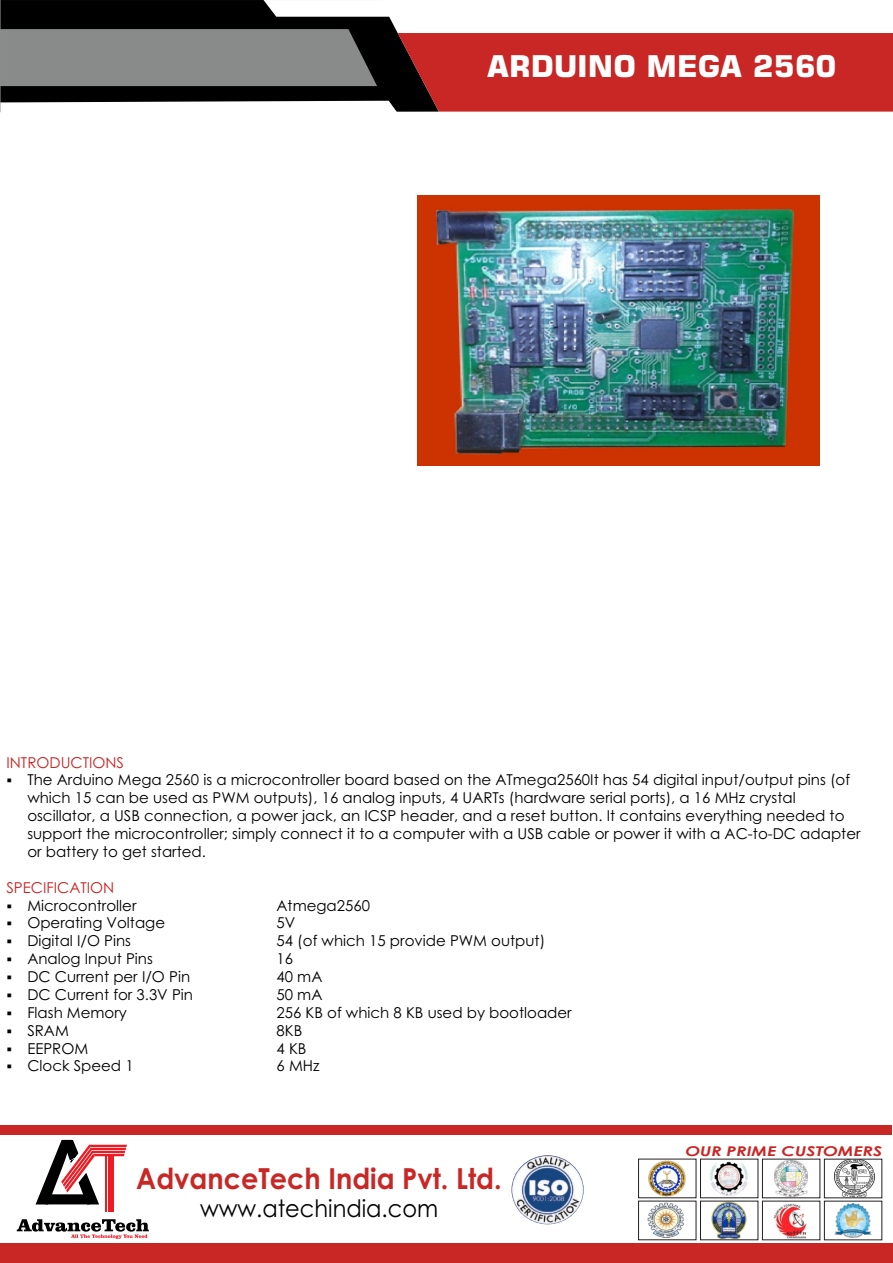
<style>
.page{position:relative;width:893px;height:1263px;background:#fff}
.page>*{position:absolute;margin:0;border:0;box-sizing:border-box;transform-origin:0 0}
.t1{font:700 30px "Square 721 BT";color:#fff}
.t2{font:700 28.95px "Century Gothic";color:#c82725;scale:.94 1}
.t3{font:24px "Century Gothic";color:#000;scale:.94 1}
.t4{font:15px/17.9px "Century Gothic";color:#000}
.t5{font:15px "Century Gothic";color:#c82725}
.t6{font:15px "Century Gothic";color:#c82625}
.t7{font:italic 700 13.5px "Century Gothic";color:#c82725;scale:1.3 1}
</style>
<div class="page">
<div style="left:0;top:0;width:396px;height:29px;background:#000"></div>
<svg style="left:263px;top:0;width:133px;height:17px"></svg>
<svg style="left:0;top:29px;width:893px;height:84px;background:#a15251"></svg>
<img style="left:648px;top:1203px;width:36px;height:34px">
<img style="left:775px;top:1161px;width:33px;height:35px">
<img style="left:710px;top:1161px;width:38px;height:35px">
<img style="left:649px;top:1161px;width:37px;height:35px">
<img style="left:834px;top:1161px;width:40px;height:35px">
<div style="left:824px;top:1159px;width:58px;height:39px;border:1px solid #231f20"></div>
<img style="left:712px;top:1203px;width:35px;height:35px">
<img style="left:773px;top:1203px;width:34px;height:35px">
<img style="left:834px;top:1203px;width:38px;height:35px">
<img style="left:512px;top:1155px;width:72px;height:69px;border-radius:50%">
<svg style="left:17px;top:1219px;width:132px;height:20px"></svg>
<hr style="left:105px;top:1156px;width:2px;height:56px;background:#ed1c24">
<hr style="left:108px;top:1156px;width:1px;height:56px;background:#ed1c24">
<hr style="left:110px;top:1156px;width:2px;height:56px;background:#ed1c24">
<hr style="left:113px;top:1156px;width:1px;height:56px;background:#ed1c24">
<svg style="left:36px;top:1140px;width:91px;height:64px"></svg>
<div style="left:0;top:1244px;width:893px;height:19px;background:#c82725"></div>
<div style="left:0;top:1125px;width:892px;height:10px;background:#c82725"></div>
<img style="left:418px;top:196px;width:401px;height:270px">
<p class="t5" style="left:7px;top:756px;width:119px">INTRODUCTIONS</p>
<h1 class="t1" style="left:487px;top:54px;width:351px">ARDUINO MEGA 2560</h1>
<p class="t4" style="left:27px;top:772px;width:835px;text-indent:-21px">▪ The Arduino Mega 2560 is a microcontroller board based on the ATmega2560It has 54 digital input/output pins (of which 15 can be used as PWM outputs), 16 analog inputs, 4 UARTs (hardware serial ports), a 16 MHz crystal oscillator, a USB connection, a power jack, an ICSP header, and a reset button. It contains everything needed to support the microcontroller; simply connect it to a computer with a USB cable or power it with a AC-to-DC adapter or battery to get started.</p>
<p class="t4" style="left:7px;top:897px;width:132px">▪ Microcontroller</p>
<p class="t4" style="left:277px;top:897px;width:95px">Atmega2560</p>
<p class="t6" style="left:7px;top:881px;width:109px">SPECIFICATION</p>
<p class="t4" style="left:7px;top:915px;width:160px">▪ Operating Voltage</p>
<p class="t4" style="left:277px;top:915px;width:20px">5V</p>
<p class="t4" style="left:7px;top:933px;width:126px">▪ Digital I/O Pins</p>
<p class="t4" style="left:277px;top:933px;width:270px">54 (of which 15 provide PWM output)</p>
<p class="t4" style="left:7px;top:951px;width:148px">▪ Analog Input Pins</p>
<p class="t4" style="left:277px;top:951px;width:18px">16</p>
<p class="t4" style="left:7px;top:969px;width:185px">▪ DC Current per I/O Pin</p>
<p class="t4" style="left:277px;top:969px;width:47px">40 mA</p>
<p class="t4" style="left:7px;top:987px;width:188px">▪ DC Current for 3.3V Pin</p>
<p class="t4" style="left:277px;top:987px;width:47px">50 mA</p>
<p class="t4" style="left:7px;top:1005px;width:122px">▪ Flash Memory</p>
<p class="t4" style="left:277px;top:1005px;width:297px">256 KB of which 8 KB used by bootloader</p>
<p class="t4" style="left:7px;top:1058px;width:129px">▪ Clock Speed 1</p>
<p class="t4" style="left:277px;top:1058px;width:44px">6 MHz</p>
<p class="t4" style="left:7px;top:1023px;width:64px">▪ SRAM</p>
<p class="t4" style="left:277px;top:1023px;width:27px">8KB</p>
<p class="t4" style="left:7px;top:1040px;width:83px">▪ EEPROM</p>
<p class="t4" style="left:277px;top:1040px;width:31px">4 KB</p>
<h2 class="t2" style="left:136px;top:1167px;width:390px">AdvanceTech India Pvt. Ltd.</h2>
<h3 class="t3" style="left:200px;top:1198px;width:255px">www.atechindia.com</h3>
<p class="t7" style="left:685px;top:1146px;width:153px">OUR PRIME CUSTOMERS</p>
</div>
